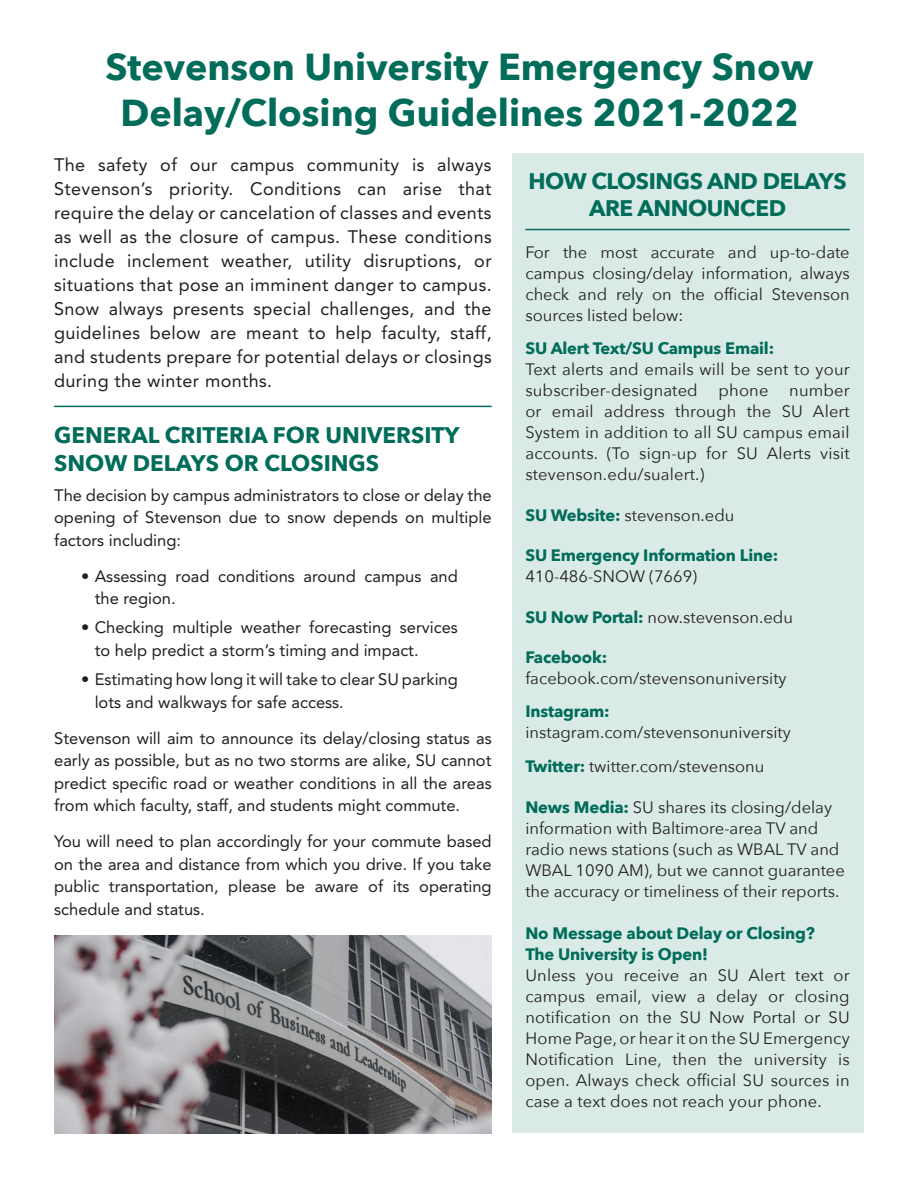
<style>
.page{position:relative;width:918px;height:1188px;background:#fff}
.page>*{position:absolute;margin:0;border:0;box-sizing:border-box;transform-origin:0 0}
.t1{font:700 37.5px/46.5px "Avenir Next";color:#006c59;text-align:center}
.t2{font:700 22.5px/28.5px "Avenir Next";color:#006c59}
.t3{font:700 22.5px/27px "Avenir Next";letter-spacing:-.02em;color:#006c59;text-align:center}
.t4{font:18px/24px "Avenir LT Std";letter-spacing:.02em;color:#231f20;text-align:justify}
.t5{font:16.5px/21px "Avenir Next";color:#231f20}
.t6{font:16.5px/22.5px "Avenir LT Std";color:#231f20;text-align:justify}
.t7{font:700 16.5px/21px "Avenir Next";letter-spacing:-.01em;color:#006c59}
.s1{font-weight:700;color:#006c59}
</style>
<div class="page">
<div style="left:512px;top:153px;width:351px;height:980px;background:#d9eae7"></div>
<hr style="left:525px;top:229px;width:325px;height:1px;background:#006c59">
<hr style="left:54px;top:406px;width:438px;height:1px;background:#006c59">
<img style="left:54px;top:935px;width:438px;height:199px">
<p class="t1" style="left:106px;top:43px;width:709px">Stevenson University Emergency Snow<br>Delay/Closing Guidelines 2021-2022</p>
<p class="t3" style="left:528px;top:168px;width:320px">HOW CLOSINGS AND DELAYS<br>ARE ANNOUNCED</p>
<p class="t5" style="left:525px;top:241px;width:326px;text-align:justify">For the most accurate and up-to-date campus closing/delay information, always check and rely on the official Stevenson sources listed below:</p>
<p class="t7" style="left:525px;top:337px;width:250px">SU Alert Text/SU Campus Email:</p>
<p class="t5" style="left:525px;top:358px;width:326px">Text alerts and emails will be sent to your subscriber-designated</p>
<p class="t4" style="left:54px;top:153px;width:439px">The safety of our campus community is always Stevenson’s priority. Conditions can arise that require the delay or cancelation of classes and events as well as the closure of campus. These conditions include inclement weather, utility disruptions, or situations that pose an imminent danger to campus.<br>Snow always presents special challenges, and the guidelines below are meant to help faculty, staff, and students prepare for potential delays or closings during the winter months.</p>
<p class="t2" style="left:54px;top:420px;width:407px">GENERAL CRITERIA FOR UNIVERSITY<br>SNOW DELAYS OR CLOSINGS</p>
<p class="t6" style="left:54px;top:484px;width:439px">The decision by campus administrators to close or delay the opening of Stevenson due to snow depends on multiple factors including:</p>
<p class="t6" style="left:95px;top:565px;width:365px;text-indent:-14px">• Assessing road conditions around campus and the region.</p>
<p class="t6" style="left:95px;top:616px;width:365px;text-indent:-14px">• Checking multiple weather forecasting services to help predict a storm’s timing and impact.</p>
<p class="t6" style="left:95px;top:668px;width:365px;text-indent:-14px">• Estimating how long it will take to clear SU parking lots and walkways for safe access.</p>
<p class="t6" style="left:54px;top:727px;width:439px">Stevenson will aim to announce its delay/closing status as early as possible, but as no two storms are alike, SU cannot predict specific road or weather conditions in all the areas from which faculty, staff, and students might commute.</p>
<p class="t6" style="left:54px;top:830px;width:439px">You will need to plan accordingly for your commute based on the area and distance from which you drive. If you take public transportation, please be aware of its operating schedule and status.</p>
<p class="t5" style="left:525px;top:379px;width:326px;text-align:justify;text-indent:264px">number or email address through the SU Alert System in addition to all SU campus email accounts. (To sign-up for SU Alerts visit stevenson.edu/sualert.)</p>
<p class="t5" style="left:525px;top:504px;width:211px"><span class="s1">SU Website:</span> stevenson.edu</p>
<p class="t7" style="left:525px;top:544px;width:254px">SU Emergency Information Line:</p>
<p class="t5" style="left:525px;top:565px;width:173px">410-486-SNOW (7669)</p>
<p class="t5" style="left:525px;top:606px;width:269px"><span class="s1">SU Now Portal:</span> now.stevenson.edu</p>
<p class="t5" style="left:525px;top:646px;width:263px"><span class="s1">Facebook: </span>facebook.com/stevensonuniversity</p>
<p class="t5" style="left:525px;top:700px;width:267px"><span class="s1">Instagram: </span>instagram.com/stevensonuniversity</p>
<p class="t5" style="left:525px;top:755px;width:241px"><span class="s1">Twitter:</span> twitter.com/stevensonu</p>
<p class="t5" style="left:525px;top:796px;width:321px"><span class="s1">News Media:</span> SU shares its closing/delay information with Baltimore-area TV and radio news stations (such as WBAL TV and WBAL 1090 AM), but we cannot guarantee the accuracy or timeliness of their reports.</p>
<p class="t7" style="left:525px;top:922px;width:291px">No Message about Delay or Closing?<br>The University is Open!</p>
<p class="t5" style="left:525px;top:964px;width:326px;text-align:justify">Unless you receive an SU Alert text or campus email, view a delay or closing notification on the SU Now Portal or SU Home Page, or hear it on the SU Emergency Notification Line, then the university is open. Always check official SU sources in case a text does not reach your phone.</p>
<p class="t5" style="left:719px;top:379px;width:51px">phone</p>
</div>
